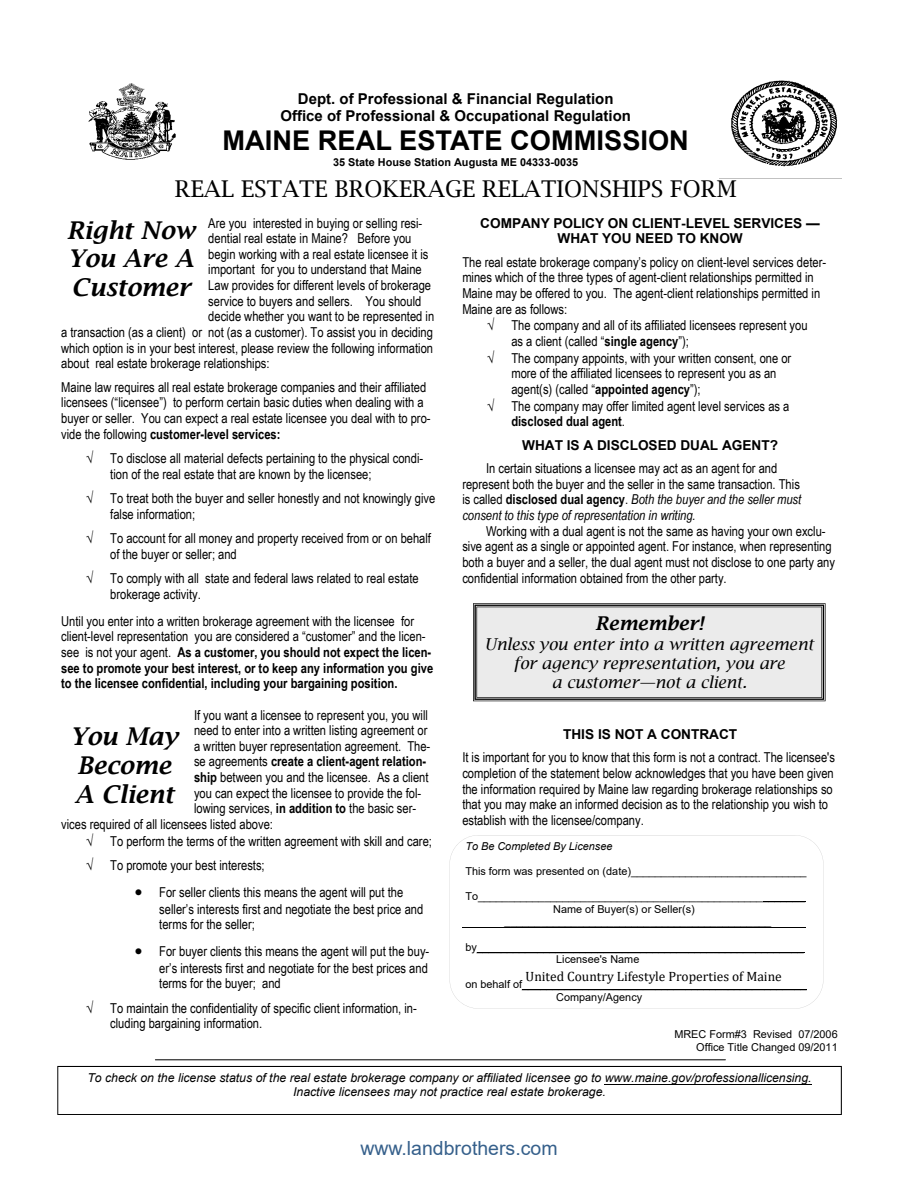
<style>
.page{position:relative;width:918px;height:1188px;background:#fff}
.page>*{position:absolute;margin:0;border:0;box-sizing:border-box;transform-origin:0 0}
.t1{font:700 27.15px "Arial";color:#000}
.t2{font:italic 600 24.45px/29px "Lucida Bright";color:#000;text-align:justify}
.t3{font:23.1px "Lucida Bright";color:#000}
.t4{font:19.5px "Arial";color:#36608b}
.t5{font:italic 600 19.05px "Lucida Bright";color:#000}
.t6{font:italic 16.35px/19.2px "Lucida Bright";color:#000;text-align:center}
.t7{font:700 15px/17.2px "Arial";color:#000;text-align:center}
.t8{font:13.65px/15.6px "Arial Narrow";color:#000}
.t9{font:700 13.65px/15.6px "Arial Narrow";color:#000}
.t10{font:700 13.65px/15.6px "Arial";color:#000;text-align:center}
.t11{font:13.5px "Cambria";color:#000}
.t12{font:italic 12.3px/14.1px "Arial";color:#000;text-align:center}
.t13{font:10.8px/12.5px "Arial";color:#000}
.t14{font:700 10.8px "Arial";color:#000}
.t15{font:italic 10.8px "Arial";color:#000}
.s1{font-weight:700}
.s2{font-weight:400}
.s3{font-style:italic}
</style>
<div class="page">
<svg style="left:450px;top:835px;width:373px;height:174px"></svg>
<hr style="left:763px;top:902px;width:42px;height:1px;background:#000">
<hr style="left:462px;top:927px;width:344px;height:1px;background:#000">
<hr style="left:477px;top:952px;width:327px;height:1px;background:#000">
<hr style="left:522px;top:989px;width:285px;height:1px;background:#000">
<svg style="left:57px;top:1066px;width:785px;height:49px"></svg>
<hr style="left:605px;top:1084px;width:207px;height:1px;background:#000">
<svg style="left:473px;top:603px;width:353px;height:98px;background:#dcdcdc"></svg>
<hr style="left:155px;top:1059px;width:570px;height:1px;background:#000">
<img style="left:88px;top:83px;width:88px;height:77px">
<img style="left:731px;top:80px;width:107px;height:87px">
<p class="t7" style="left:280px;top:90px;width:352px">Dept. of Professional &amp; Financial Regulation<br>Office of Professional &amp; Occupational Regulation</p>
<h1 class="t1" style="left:223px;top:121px;width:468px">MAINE REAL ESTATE COMMISSION</h1>
<p class="t14" style="left:333px;top:154px;width:247px">35 State House Station Augusta ME 04333-0035</p>
<h3 class="t3" style="left:175px;top:176px;width:563px">REAL ESTATE BROKERAGE RELATIONSHIPS FORM</h3>
<p class="t8" style="left:208px;top:214px;width:216px">Are you interested in buying or selling resi-</p>
<p class="t8" style="left:208px;top:230px;width:205px">dential real estate in Maine? Before you</p>
<p class="t8" style="left:208px;top:246px;width:222px">begin working with a real estate licensee it is</p>
<p class="t8" style="left:208px;top:261px;width:215px">important for you to understand that Maine</p>
<p class="t8" style="left:208px;top:277px;width:224px">Law provides for different levels of brokerage</p>
<p class="t8" style="left:208px;top:293px;width:215px">service to buyers and sellers. You should</p>
<p class="t8" style="left:208px;top:308px;width:227px">decide whether you want to be represented in</p>
<p class="t8" style="left:61px;top:324px;width:373px">a transaction (as a client) or not (as a customer). To assist you in deciding</p>
<p class="t8" style="left:61px;top:340px;width:373px">which option is in your best interest, please review the following information</p>
<p class="t8" style="left:61px;top:355px;width:210px">about real estate brokerage relationships:</p>
<p class="t8" style="left:61px;top:379px;width:371px">Maine law requires all real estate brokerage companies and their affiliated licensees (“licensee”) to perform certain basic duties when dealing with a buyer or seller. You can expect a real estate licensee you deal with to pro&shy;vide the following <span class="s1">customer-level services:</span></p>
<p class="t8" style="left:110px;top:450px;width:315px">To disclose all material defects pertaining to the physical condi&shy;tion of the real estate that are known by the licensee;</p>
<p class="t8" style="left:110px;top:490px;width:327px">To treat both the buyer and seller honestly and not knowingly give false information;</p>
<p class="t8" style="left:110px;top:530px;width:322px">To account for all money and property received from or on behalf of the buyer or seller; and</p>
<p class="t8" style="left:110px;top:570px;width:310px">To comply with all state and federal laws related to real estate brokerage activity.</p>
<p class="t9" style="left:61px;top:612px;width:374px"><span class="s2">Until you enter into a written brokerage agreement with the licensee for client-level representation you are considered a “customer” and the licen&shy;see is not your agent.</span> As a customer, you should not expect the licen&shy;see to promote your best interest, or to keep any information you give to the licensee confidential, including your bargaining position.</p>
<p class="t8" style="left:194px;top:706px;width:236px">If you want a licensee to represent you, you will</p>
<p class="t8" style="left:194px;top:722px;width:235px">need to enter into a written listing agreement or</p>
<p class="t8" style="left:194px;top:738px;width:238px">a written buyer representation agreement. The-</p>
<p class="t9" style="left:194px;top:753px;width:234px"><span class="s2">se agreements</span> create a client-agent relation-</p>
<p class="t8" style="left:194px;top:769px;width:236px"><span class="s1">ship</span> between you and the licensee. As a client</p>
<p class="t8" style="left:194px;top:785px;width:229px">you can expect the licensee to provide the fol-</p>
<p class="t8" style="left:194px;top:800px;width:224px">lowing services, <span class="s1">in addition to</span> the basic ser-</p>
<p class="t8" style="left:61px;top:816px;width:213px">vices required of all licensees listed above:</p>
<p class="t8" style="left:110px;top:832px;width:323px">To perform the terms of the written agreement with skill and care;</p>
<p class="t8" style="left:110px;top:857px;width:156px">To promote your best interests;</p>
<p class="t8" style="left:159px;top:884px;width:266px;line-height:16px;text-indent:-25px">• For seller clients this means the agent will put the seller’s interests first and negotiate the best price and terms for the seller;</p>
<p class="t8" style="left:159px;top:943px;width:272px;line-height:16px;text-align:justify;text-indent:-25px">• For buyer clients this means the agent will put the buy&shy;er’s interests first and negotiate for the best prices and terms for the buyer; and</p>
<p class="t8" style="left:110px;top:999px;width:308px">To maintain the confidentiality of specific client information, in&shy;cluding bargaining information.</p>
<h2 class="t2" style="left:67px;top:215px;width:130px">Right Now You Are A Customer</h2>
<h2 class="t2" style="left:70px;top:722px;width:109px;text-align:left">You May<br>Become<br>A Client</h2>
<p class="t10" style="left:480px;top:215px;width:341px">COMPANY POLICY ON CLIENT-LEVEL SERVICES —<br>WHAT YOU NEED TO KNOW</p>
<p class="t8" style="left:462px;top:254px;width:365px">The real estate brokerage company’s policy on client-level services deter&shy;mines which of the three types of agent-client relationships permitted in Maine may be offered to you. The agent-client relationships permitted in Maine are as follows:</p>
<p class="t8" style="left:511px;top:317px;width:298px;line-height:16px">The company and all of its affiliated licensees represent you as a client (called “<span class="s1">single agency</span>”);<br>The company appoints, with your written consent, one or more of the affiliated licensees to represent you as an agent(s) (called “<span class="s1">appointed agency</span>”);<br>The company may offer limited agent level services as a <span class="s1">disclosed dual agent</span>.</p>
<p class="t10" style="left:522px;top:437px;width:257px">WHAT IS A DISCLOSED DUAL AGENT?</p>
<p class="t8" style="left:462px;top:460px;width:340px;text-indent:24px">In certain situations a licensee may act as an agent for and represent both the buyer and the seller in the same transaction. This is called <span class="s1">disclosed dual agency</span>. <span class="s3">Both the buyer and the seller must consent to this type of representation in writing.</span></p>
<p class="t8" style="left:462px;top:523px;width:374px;text-indent:24px">Working with a dual agent is not the same as having your own exclu&shy;sive agent as a single or appointed agent. For instance, when representing both a buyer and a seller, the dual agent must not disclose to one party any confidential information obtained from the other party.</p>
<h3 class="t5" style="left:595px;top:612px;width:110px">Remember!</h3>
<p class="t6" style="left:485px;top:634px;width:330px">Unless you enter into a written agreement for agency representation, you are<br>a customer—not a client.</p>
<p class="t10" style="left:563px;top:726px;width:176px">THIS IS NOT A CONTRACT</p>
<p class="t8" style="left:462px;top:749px;width:374px">It is important for you to know that this form is not a contract. The licensee's completion of the statement below acknowledges that you have been given the information required by Maine law regarding brokerage relationships so that you may make an informed decision as to the relationship you wish to establish with the licensee/company.</p>
<p class="t15" style="left:465px;top:839px;width:149px">To Be Completed By Licensee</p>
<p class="t13" style="left:465px;top:865px;width:343px">This form was presented on (date)_____________________________</p>
<p class="t13" style="left:465px;top:890px;width:341px">To______________________________________________________</p>
<p class="t13" style="left:553px;top:903px;width:143px">Name of Buyer(s) or Seller(s)</p>
<p class="t13" style="left:505px;top:915px;width:268px">____________________________________________</p>
<p class="t13" style="left:556px;top:953px;width:85px">Licensee's Name</p>
<p class="t13" style="left:556px;top:978px;width:252px;text-indent:-91px">on behalf of_______________________________________________<br>Company/Agency</p>
<p class="t13" style="left:674px;top:1028px;width:165px;text-align:right">MREC Form#3 Revised 07/2006<br>Office Title Changed 09/2011</p>
<p class="t11" style="left:526px;top:968px;width:258px">United Country Lifestyle Properties of Maine</p>
<p class="t12" style="left:87px;top:1071px;width:726px">To check on the license status of the real estate brokerage company or affiliated licensee go to www.maine.gov/professionallicensing.<br>Inactive licensees may not practice real estate brokerage.</p>
<h3 class="t4" style="left:360px;top:1135px;width:199px">www.landbrothers.com</h3>
</div>
